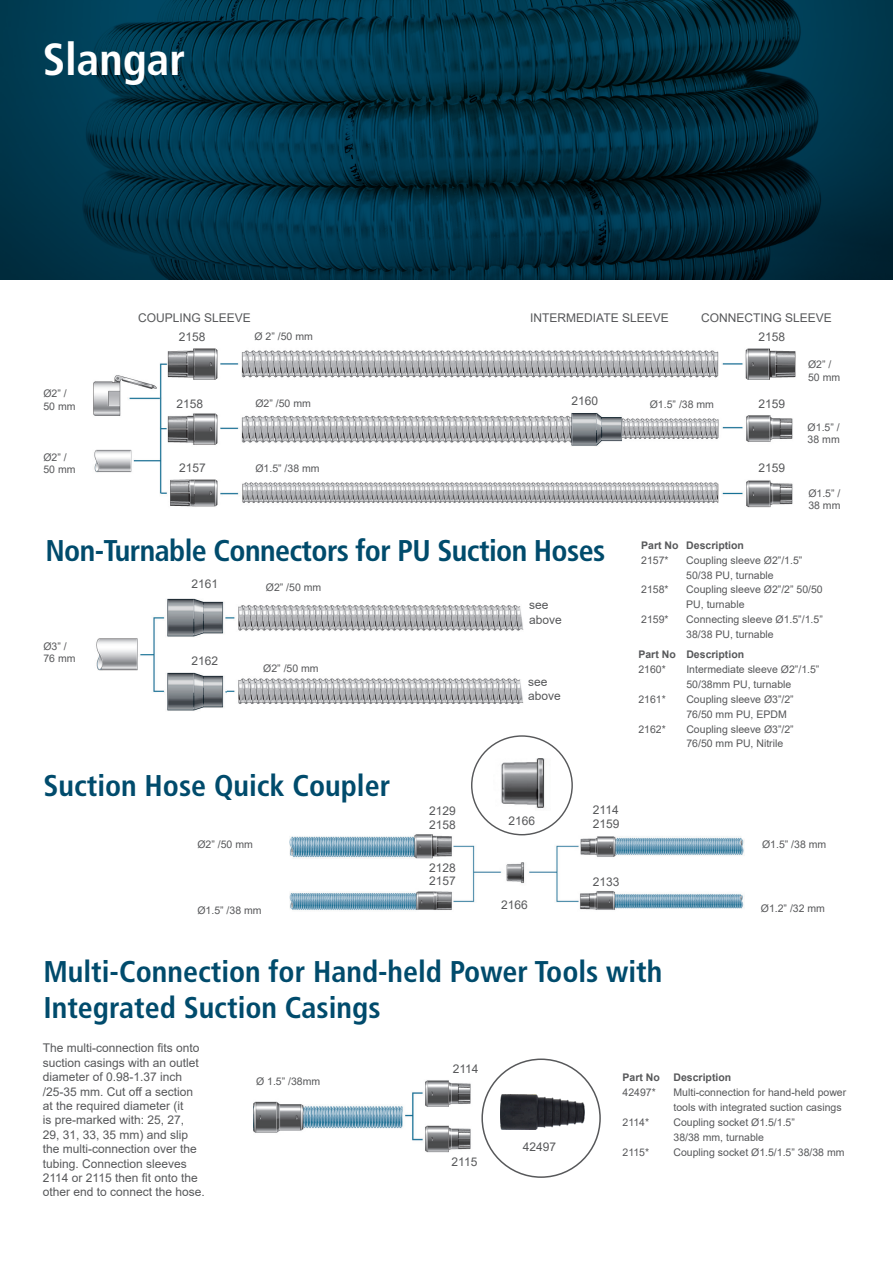
<style>
.page{position:relative;width:893px;height:1263px;background:#fff}
.page>*{position:absolute;margin:0;border:0;box-sizing:border-box;transform-origin:0 0}
.t1{font:700 condensed 45px "Frutiger LT Pro";color:#fff}
.t2{font:700 condensed 30px "Frutiger LT Pro";color:#004b6c}
.t3{font:700 condensed 30px "Frutiger LT Pro";letter-spacing:-.02em;color:#004b6c}
.t4{font:12px/14.4px "Arial";color:#57585a}
.t5{font:10.5px/14.9px "Arial";color:#57585a}
.t6{font:700 10.5px "Arial";color:#57585a}
</style>
<div class="page">
<svg style="left:0;top:0;width:893px;height:279px;background:#003145"></svg>
<img style="left:96px;top:598px;width:427px;height:106px">
<img style="left:93px;top:348px;width:703px;height:160px">
<img style="left:165px;top:667px;width:62px;height:44px">
<img style="left:289px;top:830px;width:455px;height:81px">
<img style="left:501px;top:758px;width:44px;height:51px">
<img style="left:254px;top:1080px;width:217px;height:72px">
<img style="left:501px;top:1094px;width:84px;height:35px">
<div style="left:481px;top:1058px;width:120px;height:120px;border:2px solid #57585a;border-radius:50%"></div>
<p class="t1" style="left:43px;top:32px;width:144px">Slangar</p>
<p class="t4" style="left:138px;top:310px;width:114px">COUPLING SLEEVE</p>
<p class="t4" style="left:530px;top:310px;width:140px">INTERMEDIATE SLEEVE</p>
<p class="t4" style="left:701px;top:310px;width:132px">CONNECTING SLEEVE</p>
<p class="t5" style="left:43px;top:386px;width:25px">Ø2” /</p>
<p class="t5" style="left:43px;top:398px;width:34px">50 mm</p>
<p class="t5" style="left:43px;top:449px;width:25px">Ø2” /</p>
<p class="t5" style="left:43px;top:462px;width:34px">50 mm</p>
<p class="t4" style="left:179px;top:330px;width:28px">2158</p>
<p class="t5" style="left:254px;top:329px;width:60px">Ø 2” /50 mm</p>
<p class="t4" style="left:176px;top:397px;width:28px">2158</p>
<p class="t5" style="left:255px;top:396px;width:57px">Ø2” /50 mm</p>
<p class="t4" style="left:179px;top:460px;width:28px">2157</p>
<p class="t5" style="left:255px;top:460px;width:66px">Ø1.5” /38 mm</p>
<p class="t4" style="left:572px;top:393px;width:28px">2160</p>
<p class="t5" style="left:650px;top:396px;width:66px">Ø1.5” /38 mm</p>
<p class="t4" style="left:759px;top:330px;width:28px">2158</p>
<p class="t4" style="left:759px;top:397px;width:28px">2159</p>
<p class="t4" style="left:759px;top:461px;width:28px">2159</p>
<p class="t5" style="left:808px;top:357px;width:25px">Ø2” /</p>
<p class="t5" style="left:808px;top:370px;width:34px">50 mm</p>
<p class="t5" style="left:808px;top:419px;width:34px">Ø1.5” /</p>
<p class="t5" style="left:808px;top:432px;width:34px">38 mm</p>
<p class="t5" style="left:808px;top:485px;width:34px">Ø1.5” /</p>
<p class="t5" style="left:808px;top:498px;width:34px">38 mm</p>
<p class="t3" style="left:45px;top:533px;width:561px">Non-Turnable Connectors for PU Suction Hoses</p>
<p class="t6" style="left:641px;top:538px;width:104px">Part No Description</p>
<p class="t5" style="left:641px;top:552px;width:29px">2157*</p>
<p class="t5" style="left:686px;top:552px;width:118px">Coupling sleeve Ø2”/1.5”<br>50/38 PU, turnable</p>
<p class="t5" style="left:641px;top:582px;width:29px">2158*</p>
<p class="t5" style="left:686px;top:582px;width:138px">Coupling sleeve Ø2”/2” 50/50<br>PU, turnable</p>
<p class="t5" style="left:641px;top:612px;width:29px">2159*</p>
<p class="t5" style="left:686px;top:612px;width:138px">Connecting sleeve Ø1.5”/1.5”<br>38/38 PU, turnable</p>
<p class="t6" style="left:638px;top:647px;width:107px">Part No Description</p>
<p class="t5" style="left:638px;top:662px;width:29px">2160*</p>
<p class="t5" style="left:686px;top:662px;width:135px">Intermediate sleeve Ø2”/1.5”</p>
<p class="t5" style="left:686px;top:677px;width:107px">50/38mm PU, turnable</p>
<p class="t5" style="left:638px;top:692px;width:29px">2161*</p>
<p class="t5" style="left:686px;top:692px;width:109px">Coupling sleeve Ø3”/2”</p>
<p class="t5" style="left:686px;top:706px;width:102px">76/50 mm PU, EPDM</p>
<p class="t5" style="left:638px;top:721px;width:29px">2162*</p>
<p class="t5" style="left:686px;top:721px;width:109px">Coupling sleeve Ø3”/2”</p>
<p class="t5" style="left:686px;top:736px;width:98px">76/50 mm PU, Nitrile</p>
<p class="t4" style="left:191px;top:576px;width:28px">2161</p>
<p class="t5" style="left:266px;top:580px;width:57px">Ø2” /50 mm</p>
<p class="t4" style="left:529px;top:598px;width:34px">see above</p>
<p class="t5" style="left:43px;top:638px;width:25px">Ø3” /</p>
<p class="t5" style="left:43px;top:651px;width:34px">76 mm</p>
<p class="t4" style="left:191px;top:654px;width:28px">2162</p>
<p class="t5" style="left:263px;top:660px;width:57px">Ø2” /50 mm</p>
<p class="t4" style="left:528px;top:674px;width:34px">see above</p>
<p class="t2" style="left:43px;top:768px;width:348px">Suction Hose Quick Coupler</p>
<p class="t5" style="left:197px;top:837px;width:57px">Ø2” /50 mm</p>
<p class="t5" style="left:197px;top:902px;width:66px">Ø1.5” /38 mm</p>
<p class="t4" style="left:429px;top:803px;width:28px">2129</p>
<p class="t4" style="left:429px;top:817px;width:28px">2158</p>
<p class="t4" style="left:429px;top:860px;width:28px">2128</p>
<p class="t4" style="left:429px;top:874px;width:28px">2157</p>
<p class="t4" style="left:509px;top:813px;width:28px">2166</p>
<p class="t4" style="left:593px;top:803px;width:27px">2114</p>
<p class="t4" style="left:593px;top:816px;width:28px">2159</p>
<p class="t4" style="left:593px;top:874px;width:28px">2133</p>
<p class="t5" style="left:762px;top:836px;width:66px">Ø1.5” /38 mm</p>
<p class="t4" style="left:501px;top:897px;width:28px">2166</p>
<p class="t5" style="left:761px;top:901px;width:66px">Ø1.2” /32 mm</p>
<p class="t2" style="left:43px;top:954px;width:620px">Multi-Connection for Hand-held Power Tools with</p>
<p class="t2" style="left:43px;top:990px;width:339px">Integrated Suction Casings</p>
<p class="t4" style="left:43px;top:1041px;width:158px;text-align:justify">The multi-connection fits onto suction casings with an outlet diameter of 0.98-1.37 inch</p>
<p class="t4" style="left:43px;top:1084px;width:152px">/25-35 mm. Cut off a section</p>
<p class="t4" style="left:43px;top:1098px;width:164px">at the required diameter (it<br>is pre-marked with: 25, 27,<br>29, 31, 33, 35 mm) and slip the multi-connection over the tubing. Connection sleeves<br>2114 or 2115 then fit onto the other end to connect the hose.</p>
<p class="t5" style="left:256px;top:1074px;width:66px">Ø 1.5” /38mm</p>
<p class="t4" style="left:453px;top:1061px;width:27px">2114</p>
<p class="t4" style="left:452px;top:1155px;width:27px">2115</p>
<p class="t4" style="left:523px;top:1139px;width:35px">42497</p>
<p class="t6" style="left:622px;top:1070px;width:39px">Part No</p>
<p class="t6" style="left:673px;top:1070px;width:59px">Description</p>
<p class="t5" style="left:622px;top:1085px;width:35px">42497*</p>
<p class="t5" style="left:673px;top:1085px;width:174px">Multi-connection for hand-held power tools with integrated suction casings</p>
<p class="t5" style="left:622px;top:1114px;width:28px">2114*</p>
<p class="t5" style="left:673px;top:1114px;width:123px">Coupling socket Ø1.5/1.5”</p>
<p class="t5" style="left:673px;top:1129px;width:92px">38/38 mm, turnable</p>
<p class="t5" style="left:622px;top:1144px;width:28px">2115*</p>
<p class="t5" style="left:673px;top:1144px;width:172px">Coupling socket Ø1.5/1.5” 38/38 mm</p>
</div>
